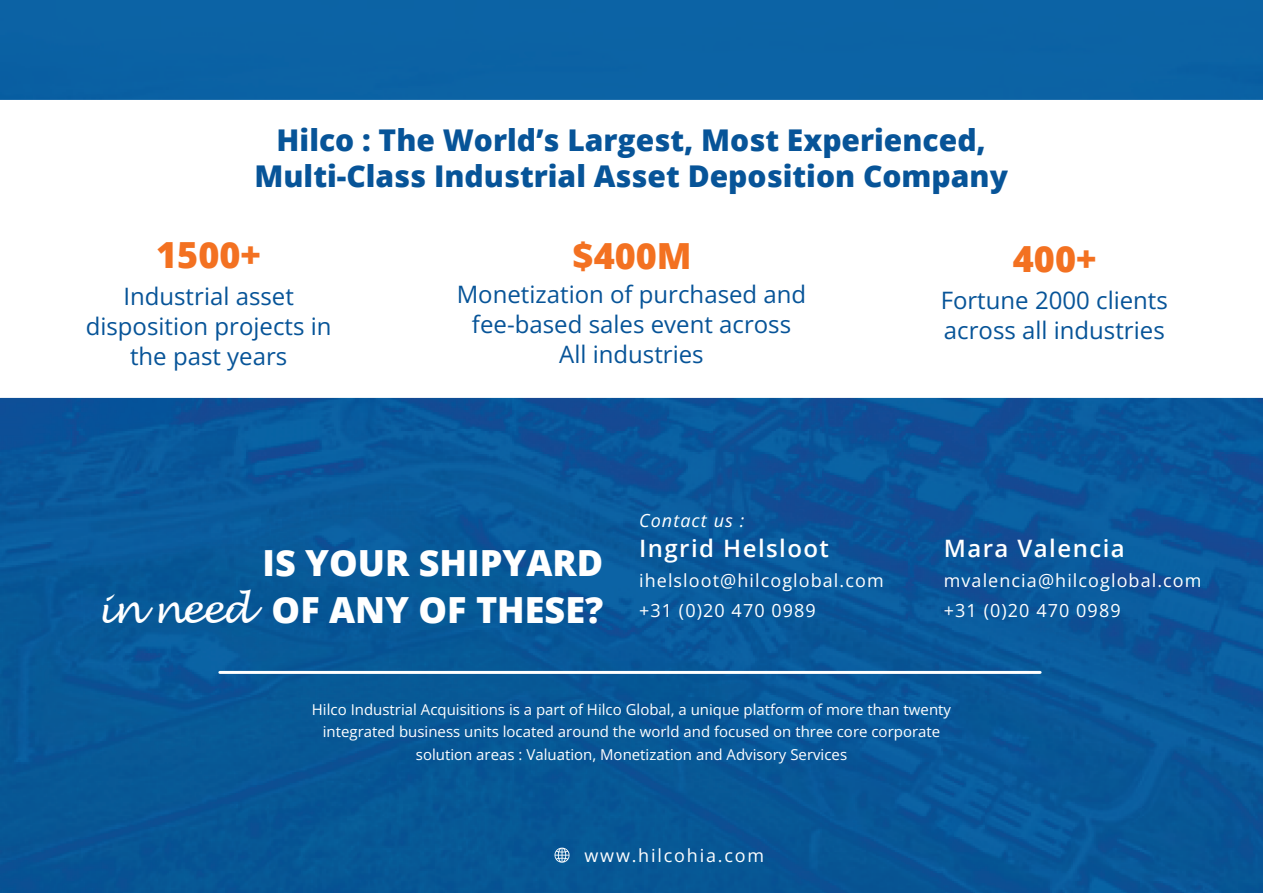
<style>
.page{position:relative;width:1263px;height:893px;background:#fff}
.page>*{position:absolute;margin:0;border:0;box-sizing:border-box;transform-origin:0 0}
.t1{font:800 36px/46.8px "Open Sans";color:#fff;text-align:right}
.t2{font:800 36px "Open Sans";color:#f37121}
.t3{font:800 30px/36px "Open Sans";color:#075498;text-align:center}
.t4{font:24px/30px "Open Sans";color:#075498;text-align:center}
.t5{font:600 24px "Open Sans";letter-spacing:.06em;color:#fff}
.t6{font:700 18px/30px "Open Sans";letter-spacing:.06em;color:#fff}
.t7{font:18px "Open Sans";letter-spacing:.1em;color:#fff}
.t8{font:italic 18px "Open Sans";letter-spacing:.06em;color:#fff}
.t9{font:15px/22.5px "Open Sans";color:#fff;text-align:center}
.s1{font-family:"Lucida Handwriting";font-weight:400;font-style:italic;font-size:39px}
</style>
<div class="page">
<img style="left:0;top:0;width:1263px;height:893px">
<div style="left:0;top:101px;width:1263px;height:296px;background:#fff"></div>
<div style="left:0;top:100px;width:1263px;height:298px;border:2px solid #fff"></div>
<hr style="left:220px;top:671px;width:820px;height:3px;background:#fff">
<svg style="left:554px;top:847px;width:16px;height:16px"></svg>
<h2 class="t3" style="left:255px;top:121px;width:755px">Hilco : The World’s Largest, Most Experienced,<br>Multi-Class Industrial Asset Deposition Company</h2>
<h1 class="t2" style="left:156px;top:227px;width:106px">1500+</h1>
<h3 class="t4" style="left:86px;top:281px;width:247px">Industrial asset disposition projects in the past years</h3>
<h1 class="t2" style="left:573px;top:228px;width:121px">$400M</h1>
<h3 class="t4" style="left:457px;top:278px;width:351px">Monetization of purchased and fee-based sales event across<br>All industries</h3>
<h1 class="t1" style="left:97px;top:538px;width:508px">IS YOUR SHIPYARD<br><span class="s1">in need</span> OF ANY OF THESE?</h1>
<p class="t8" style="left:639px;top:507px;width:107px">Contact us :</p>
<h3 class="t5" style="left:639px;top:531px;width:191px">Ingrid Helsloot</h3>
<p class="t6" style="left:639px;top:565px;width:246px">ihelsloot@hilcoglobal.com +31 (0)20 470 0989</p>
<h1 class="t2" style="left:1013px;top:232px;width:85px">400+</h1>
<h3 class="t4" style="left:941px;top:284px;width:229px;text-align:left">Fortune 2000 clients across all industries</h3>
<h3 class="t5" style="left:944px;top:531px;width:182px">Mara Valencia</h3>
<p class="t6" style="left:944px;top:565px;width:259px">mvalencia@hilcoglobal.com +31 (0)20 470 0989</p>
<p class="t9" style="left:312px;top:698px;width:641px">Hilco Industrial Acquisitions is a part of Hilco Global, a unique platform of more than twenty integrated business units located around the world and focused on three core corporate solution areas : Valuation, Monetization and Advisory Services</p>
<p class="t7" style="left:584px;top:843px;width:181px">www.hilcohia.com</p>
</div>
